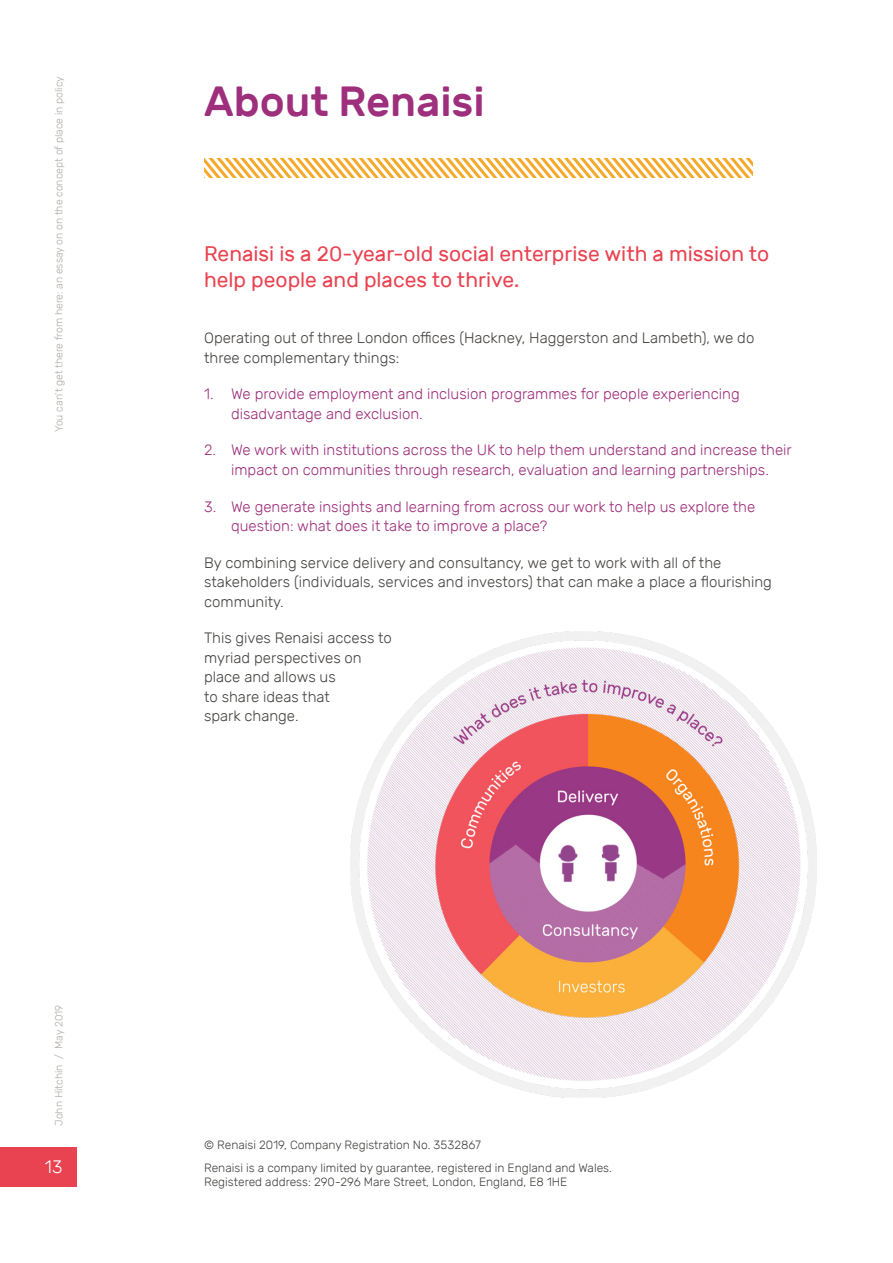
<style>
.page{position:relative;width:893px;height:1263px;background:#fff}
.page>*{position:absolute;margin:0;border:0;box-sizing:border-box;transform-origin:0 0}
.t1{font:500 42px "Rubik";color:#9e2f7c}
.t2{font:21px/25.5px "Rubik";color:#e94250}
.t3{font:300 18px "Rubik";color:#fff}
.t4{font:300 15px/19.5px "Rubik";color:#9e2f7c}
.t5{font:300 15px/19.5px "Rubik";color:#474442}
.t6{font:300 12px/23px "Rubik";color:#474442}
.t7{font:300 10.5px "Rubik";color:#afaca8}
</style>
<div class="page">
<svg style="left:204px;top:158px;width:549px;height:20px"></svg>
<img style="left:351px;top:631px;width:465px;height:466px">
<div style="left:0;top:1147px;width:77px;height:39px;background:#e94250"></div>
<p class="t7" style="left:53px;top:432px;width:357px;rotate:-90deg">You can’t get there from here: an essay on on the concept of place in policy</p>
<p class="t7" style="left:53px;top:1126px;width:123px;rotate:-90deg">John Hitchin / May 2019</p>
<p class="t3" style="left:45px;top:1157px;width:19px">13</p>
<h1 class="t1" style="left:204px;top:78px;width:282px">About Renaisi</h1>
<h2 class="t2" style="left:204px;top:242px;width:567px">Renaisi is a 20-year-old social enterprise with a mission to help people and places to thrive.</h2>
<p class="t5" style="left:204px;top:329px;width:552px">Operating out of three London offices (Hackney, Haggerston and Lambeth), we do three complementary things:</p>
<p class="t4" style="left:231px;top:385px;width:510px;text-indent:-27px">1. We provide employment and inclusion programmes for people experiencing disadvantage and exclusion.</p>
<p class="t4" style="left:204px;top:441px;width:589px;text-align:center">2. We work with institutions across the UK to help them understand and increase their impact on communities through research, evaluation and learning partnerships.</p>
<p class="t4" style="left:231px;top:497px;width:526px;text-indent:-27px">3. We generate insights and learning from across our work to help us explore the question: what does it take to improve a place?</p>
<p class="t5" style="left:204px;top:553px;width:569px">By combining service delivery and consultancy, we get to work with all of the stakeholders (individuals, services and investors) that can make a place a flourishing community.</p>
<p class="t5" style="left:204px;top:628px;width:189px">This gives Renaisi access to myriad perspectives on place and allows us<br>to share ideas that<br>spark change.</p>
<p class="t6" style="left:204px;top:1133px;width:409px">© Renaisi 2019, Company Registration No. 3532867<br>Renaisi is a company limited by guarantee, registered in England and Wales.</p>
<p class="t6" style="left:204px;top:1171px;width:365px">Registered address: 290-296 Mare Street, London, England, E8 1HE</p>
</div>
